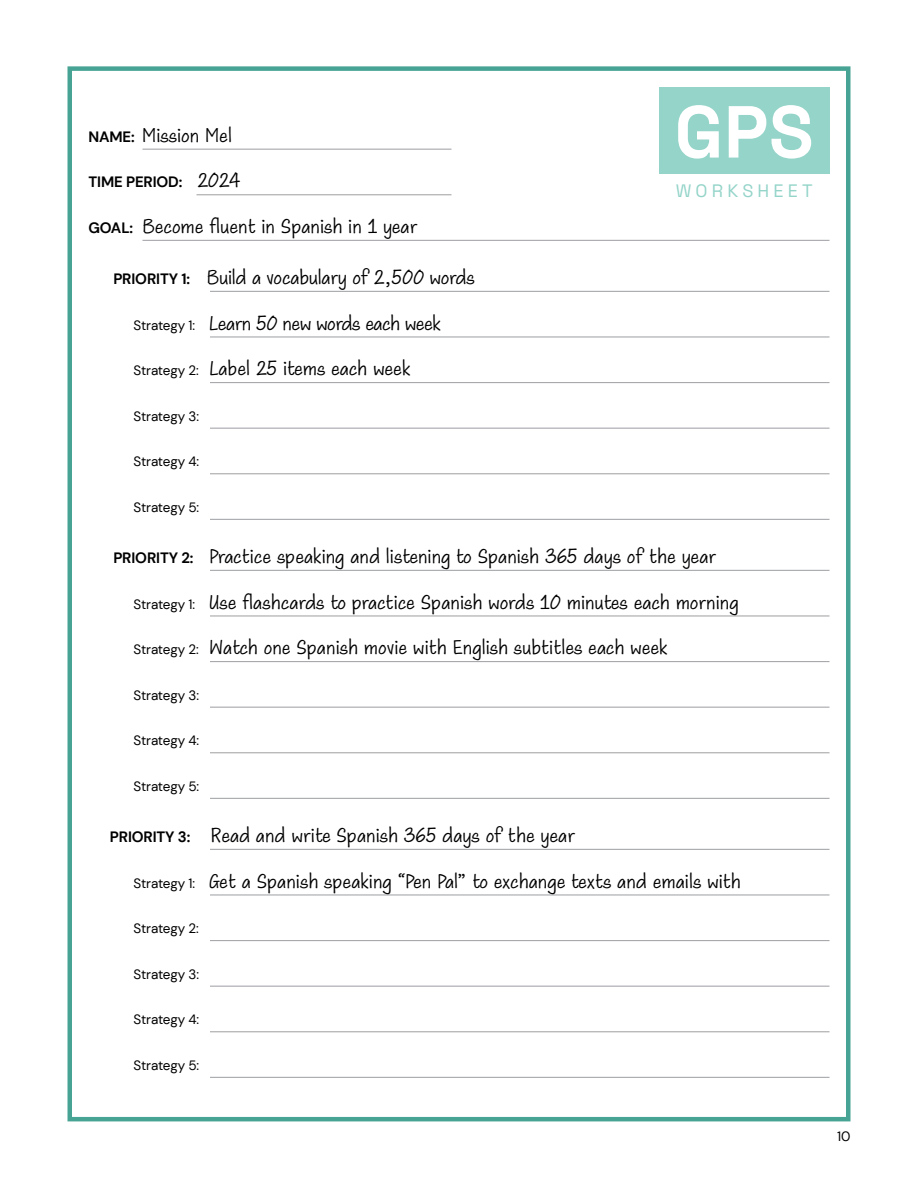
<style>
.page{position:relative;width:918px;height:1188px;background:#fff}
.page>*{position:absolute;margin:0;border:0;box-sizing:border-box;transform-origin:0 0}
.t1{font:300 73.5px "Space Grotesk";color:#fff}
.t2{font:24px/45.6px "Maku";color:#000}
.t3{font:24px/45.6px "Maku";letter-spacing:-.02em;color:#000}
.t4{font:300 18px "Space Grotesk";letter-spacing:.23em;color:#94d4c9}
.t5{font:700 15px "DM Sans";letter-spacing:-.01em;color:#000}
.t6{font:13.5px "DM Sans";letter-spacing:-.01em;color:#000}
.s1{font-family:"DM Sans";font-weight:700;font-size:15px}
.s2{font-family:"Maku";font-weight:400;font-size:24px}
.s3{font-family:"DM Sans";font-size:13.5px}
</style>
<div class="page">
<div style="left:68px;top:66px;width:783px;height:1055px;border:5px solid #47a495"></div>
<hr style="left:143px;top:149px;width:309px;height:1px;background:#a7a9ac">
<hr style="left:197px;top:194px;width:255px;height:1px;background:#a7a9ac">
<hr style="left:143px;top:240px;width:687px;height:1px;background:#a7a9ac">
<hr style="left:210px;top:291px;width:620px;height:1px;background:#a7a9ac">
<hr style="left:210px;top:336px;width:620px;height:2px;background:#a7a9ac">
<hr style="left:210px;top:382px;width:620px;height:1px;background:#a7a9ac">
<hr style="left:210px;top:428px;width:620px;height:1px;background:#a7a9ac">
<hr style="left:210px;top:473px;width:620px;height:1px;background:#a7a9ac">
<hr style="left:210px;top:519px;width:620px;height:1px;background:#a7a9ac">
<hr style="left:210px;top:570px;width:620px;height:1px;background:#a7a9ac">
<hr style="left:210px;top:615px;width:620px;height:2px;background:#a7a9ac">
<hr style="left:210px;top:661px;width:620px;height:1px;background:#a7a9ac">
<hr style="left:210px;top:707px;width:620px;height:1px;background:#a7a9ac">
<hr style="left:210px;top:752px;width:620px;height:1px;background:#a7a9ac">
<hr style="left:210px;top:798px;width:620px;height:1px;background:#a7a9ac">
<hr style="left:210px;top:849px;width:620px;height:1px;background:#a7a9ac">
<hr style="left:210px;top:894px;width:620px;height:2px;background:#a7a9ac">
<hr style="left:210px;top:940px;width:620px;height:1px;background:#a7a9ac">
<hr style="left:210px;top:986px;width:620px;height:1px;background:#a7a9ac">
<hr style="left:210px;top:1031px;width:620px;height:1px;background:#a7a9ac">
<hr style="left:210px;top:1077px;width:620px;height:1px;background:#a7a9ac">
<div style="left:659px;top:87px;width:171px;height:86px;background:#94d4c9"></div>
<h1 class="t1" style="left:675px;top:97px;width:141px">GPS</h1>
<p class="t4" style="left:676px;top:183px;width:138px">WORKSHEET</p>
<p class="t2" style="left:88px;top:114px;width:145px"><span class="s1">NAME:</span> Mission Mel</p>
<p class="t5" style="left:89px;top:176px;width:153px">TIME PERIOD: <span class="s2">2024</span></p>
<p class="t2" style="left:113px;top:203px;width:363px;line-height:51px;text-indent:-25px"><span class="s1">GOAL:</span> Become fluent in Spanish in 1 year<br><span class="s1">PRIORITY 1:</span> Build a vocabulary of 2,500 words</p>
<p class="t3" style="left:133px;top:302px;width:309px"><span class="s3">Strategy 1:</span> Learn 50 new words each week<br><span class="s3">Strategy 2:</span> Label 25 items each week</p>
<p class="t6" style="left:133px;top:408px;width:67px">Strategy 3:</p>
<p class="t6" style="left:133px;top:453px;width:67px">Strategy 4:</p>
<p class="t6" style="left:133px;top:499px;width:67px">Strategy 5:</p>
<p class="t2" style="left:133px;top:535px;width:607px;text-indent:-20px"><span class="s1">PRIORITY 2:</span> Practice speaking and listening to Spanish 365 days of the year<br><span class="s3">Strategy 1:</span> Use flashcards to practice Spanish words 10 minutes each morning<br><span class="s3">Strategy 2:</span> Watch one Spanish movie with English subtitles each week</p>
<p class="t6" style="left:133px;top:687px;width:67px">Strategy 3:</p>
<p class="t6" style="left:133px;top:732px;width:67px">Strategy 4:</p>
<p class="t6" style="left:133px;top:778px;width:67px">Strategy 5:</p>
<p class="t2" style="left:134px;top:814px;width:609px;text-indent:-24px"><span class="s1">PRIORITY 3:</span> Read and write Spanish 365 days of the year<br><span class="s3">Strategy 1:</span> Get a Spanish speaking “Pen Pal” to exchange texts and emails with</p>
<p class="t6" style="left:134px;top:920px;width:67px">Strategy 2:</p>
<p class="t6" style="left:134px;top:966px;width:67px">Strategy 3:</p>
<p class="t6" style="left:134px;top:1011px;width:67px">Strategy 4:</p>
<p class="t6" style="left:134px;top:1057px;width:67px">Strategy 5:</p>
<p class="t6" style="left:837px;top:1130px;width:15px">10</p>
</div>
